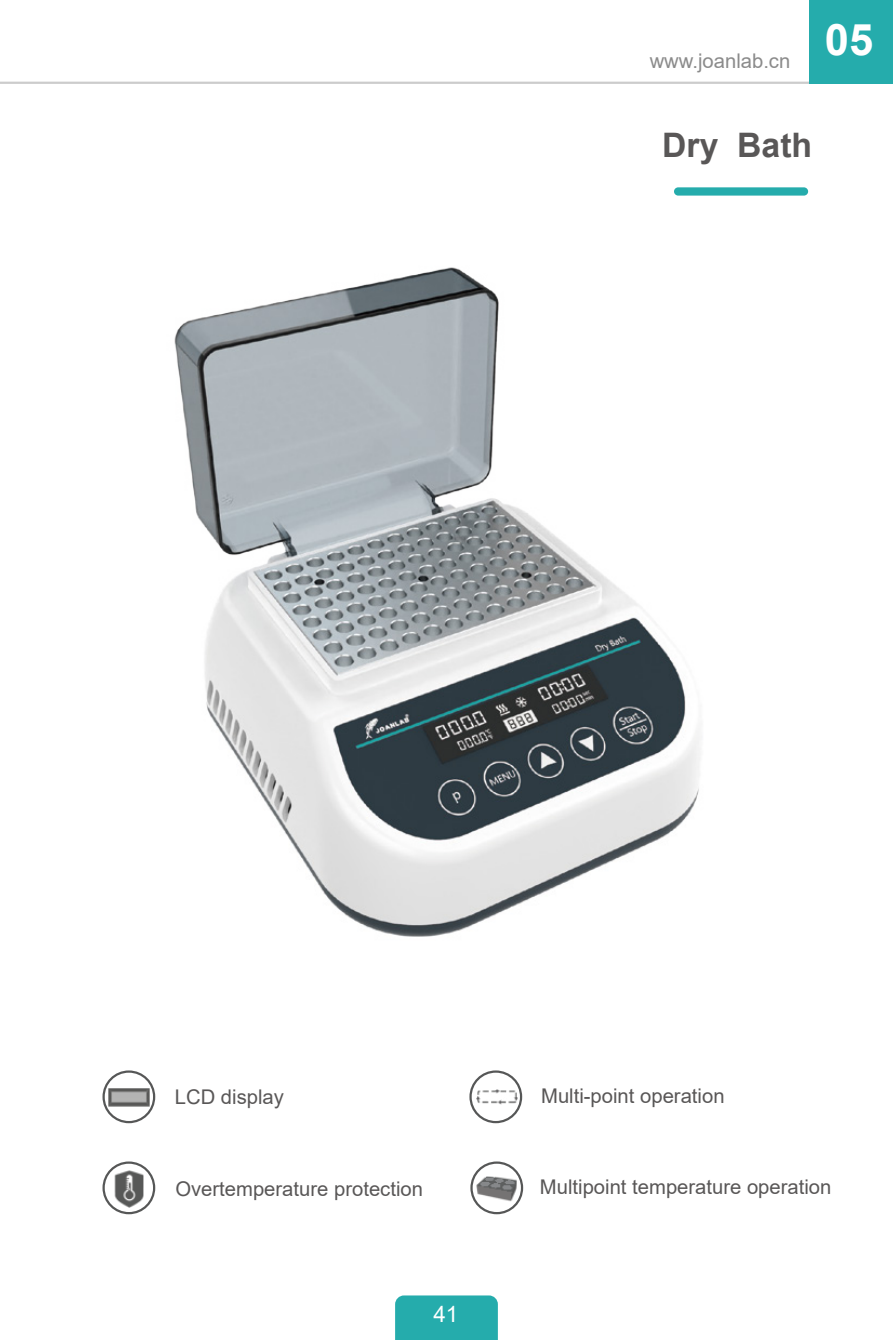
<style>
.page{position:relative;width:893px;height:1340px;background:#fff}
.page>*{position:absolute;margin:0;border:0;box-sizing:border-box;transform-origin:0 0}
.t1{font:700 33.75px "Arial";color:#595757}
.t2{font:22.5px "Arial";color:#fff}
.t3{font:20.25px "Arial";color:#595757}
.t4{font:20.25px "Arial";color:#8b8b8b}
</style>
<div class="page">
<div style="left:674px;top:187px;width:134px;height:9px;background:#25acac;border-radius:4px"></div>
<div style="left:470px;top:1161px;width:53px;height:53px;border:2px solid #565757;border-radius:50%"></div>
<img style="left:476px;top:1170px;width:42px;height:37px">
<div style="left:469px;top:1070px;width:53px;height:53px;border:2px solid #565757;border-radius:50%"></div>
<img style="left:476px;top:1087px;width:44px;height:18px">
<div style="left:102px;top:1161px;width:53px;height:53px;border:2px solid #565757;border-radius:50%"></div>
<img style="left:112px;top:1168px;width:34px;height:40px">
<img style="left:107px;top:1086px;width:44px;height:21px">
<div style="left:102px;top:1070px;width:53px;height:53px;border:2px solid #565757;border-radius:50%"></div>
<img style="left:174px;top:267px;width:526px;height:670px">
<hr style="left:0;top:82px;width:893px;height:2px;background:#ccc">
<div style="left:395px;top:1295px;width:103px;height:44px;background:#25acac"></div>
<div style="left:809px;top:0;width:84px;height:84px;background:#25acac"></div>
<p class="t4" style="left:650px;top:47px;width:225px">www.joanlab.cn <sup>05</sup></p>
<h1 class="t1" style="left:662px;top:121px;width:152px">Dry Bath</h1>
<p class="t3" style="left:175px;top:1083px;width:111px">LCD display</p>
<p class="t3" style="left:175px;top:1175px;width:249px">Overtemperature protection</p>
<p class="t2" style="left:433px;top:1298px;width:27px">41</p>
<p class="t3" style="left:541px;top:1081px;width:185px">Multi-point operation</p>
<p class="t3" style="left:540px;top:1173px;width:293px">Multipoint temperature operation</p>
</div>
